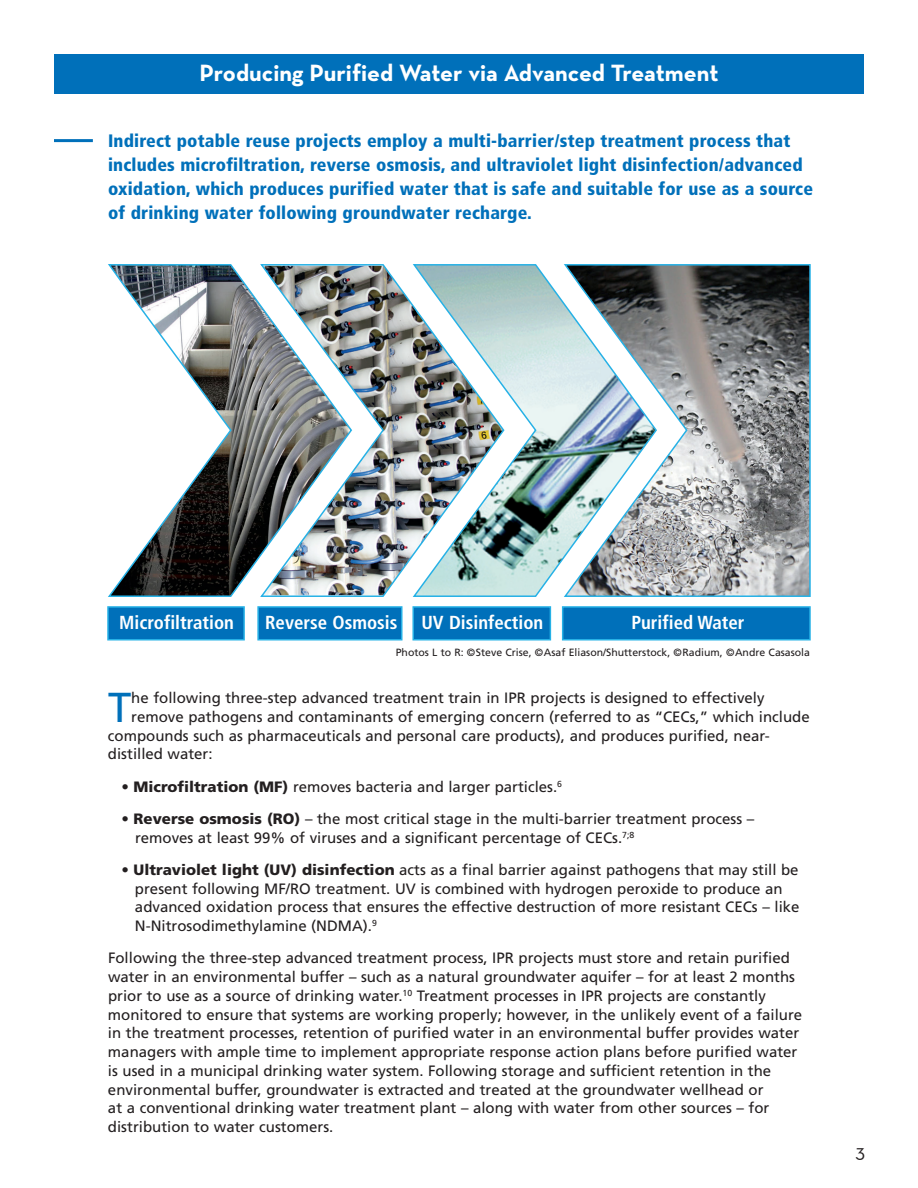
<style>
.page{position:relative;width:918px;height:1188px;background:#fff}
.page>*{position:absolute;margin:0;border:0;box-sizing:border-box;transform-origin:0 0}
.t1{font:41.85px "Frutiger";color:#0070ba}
.t2{font:700 24px "Neutra Text";color:#fff}
.t3{font:19.5px "Neutra Text";color:#231f20}
.t4{font:700 condensed 18.9px "Frutiger";color:#fff}
.t5{font:900 condensed 18px/24px "Frutiger";letter-spacing:.01em;color:#0070ba}
.t6{font:15px/18.8px "Frutiger";color:#231f20}
.t7{font:10.5px "Frutiger";color:#231f20}
.s1{font-weight:900}
</style>
<div class="page">
<div style="left:54px;top:54px;width:810px;height:40px;background:#0070ba"></div>
<svg style="left:108px;top:264px;width:151px;height:333px"></svg>
<img style="left:259px;top:264px;width:152px;height:333px">
<img style="left:411px;top:264px;width:151px;height:333px">
<img style="left:562px;top:264px;width:249px;height:333px">
<div style="left:107px;top:606px;width:138px;height:34px;background:#0070ba;border:2px solid #26b1e6"></div>
<div style="left:257px;top:606px;width:146px;height:34px;background:#0070ba;border:2px solid #26b1e6"></div>
<div style="left:412px;top:606px;width:139px;height:34px;background:#0070ba;border:2px solid #26b1e6"></div>
<div style="left:562px;top:606px;width:249px;height:34px;background:#0070ba;border:2px solid #26b1e6"></div>
<hr style="left:54px;top:139px;width:39px;height:3px;background:#0070ba">
<h2 class="t2" style="left:199px;top:57px;width:521px">Producing Purified Water via Advanced Treatment</h2>
<p class="t5" style="left:108px;top:129px;width:707px">Indirect potable reuse projects employ a multi-barrier/step treatment process that includes microfiltration, reverse osmosis, and ultraviolet light disinfection/advanced oxidation, which produces purified water that is safe and suitable for use as a source of drinking water following groundwater recharge.</p>
<p class="t4" style="left:119px;top:612px;width:116px">Microfiltration</p>
<p class="t4" style="left:265px;top:612px;width:134px">Reverse Osmosis</p>
<p class="t4" style="left:421px;top:612px;width:123px">UV Disinfection</p>
<p class="t4" style="left:631px;top:612px;width:115px">Purified Water</p>
<p class="t7" style="left:396px;top:646px;width:416px">Photos L to R: ©Steve Crise, ©Asaf Eliason/Shutterstock, ©Radium, ©Andre Casasola</p>
<h1 class="t1" style="left:108px;top:683px;width:25px">T</h1>
<p class="t6" style="left:131px;top:689px;width:635px">he following three-step advanced treatment train in IPR projects is designed to effectively</p>
<p class="t6" style="left:131px;top:707px;width:680px">remove pathogens and contaminants of emerging concern (referred to as “CECs,” which include</p>
<p class="t6" style="left:108px;top:726px;width:663px">compounds such as pharmaceuticals and personal care products), and produces purified, near-</p>
<p class="t6" style="left:108px;top:745px;width:106px">distilled water:</p>
<p class="t6" style="left:121px;top:777px;width:442px">• <span class="s1">Microfiltration (MF)</span> removes bacteria and larger particles.<sup>6</sup></p>
<p class="t6" style="left:135px;top:809px;width:621px;text-indent:-14px">• <span class="s1">Reverse osmosis (RO)</span> – the most critical stage in the multi-barrier treatment process – removes at least 99% of viruses and a significant percentage of CECs.<sup>7;8</sup></p>
<p class="t6" style="left:135px;top:860px;width:666px;text-indent:-14px">• <span class="s1">Ultraviolet light (UV) disinfection</span> acts as a final barrier against pathogens that may still be present following MF/RO treatment. UV is combined with hydrogen peroxide to produce an advanced oxidation process that ensures the effective destruction of more resistant CECs – like N-Nitrosodimethylamine (NDMA).<sup>9</sup></p>
<p class="t6" style="left:108px;top:949px;width:696px">Following the three-step advanced treatment process, IPR projects must store and retain purified water in an environmental buffer – such as a natural groundwater aquifer – for at least 2 months prior to use as a source of drinking water.<sup>10</sup> Treatment processes in IPR projects are constantly monitored to ensure that systems are working properly; however, in the unlikely event of a failure in the treatment processes, retention of purified water in an environmental buffer provides water managers with ample time to implement appropriate response action plans before purified water is used in a municipal drinking water system. Following storage and sufficient retention in the environmental buffer, groundwater is extracted and treated at the groundwater wellhead or<br>at a conventional drinking water treatment plant – along with water from other sources – for distribution to water customers.</p>
<h3 class="t3" style="left:855px;top:1140px;width:11px">3</h3>
</div>
